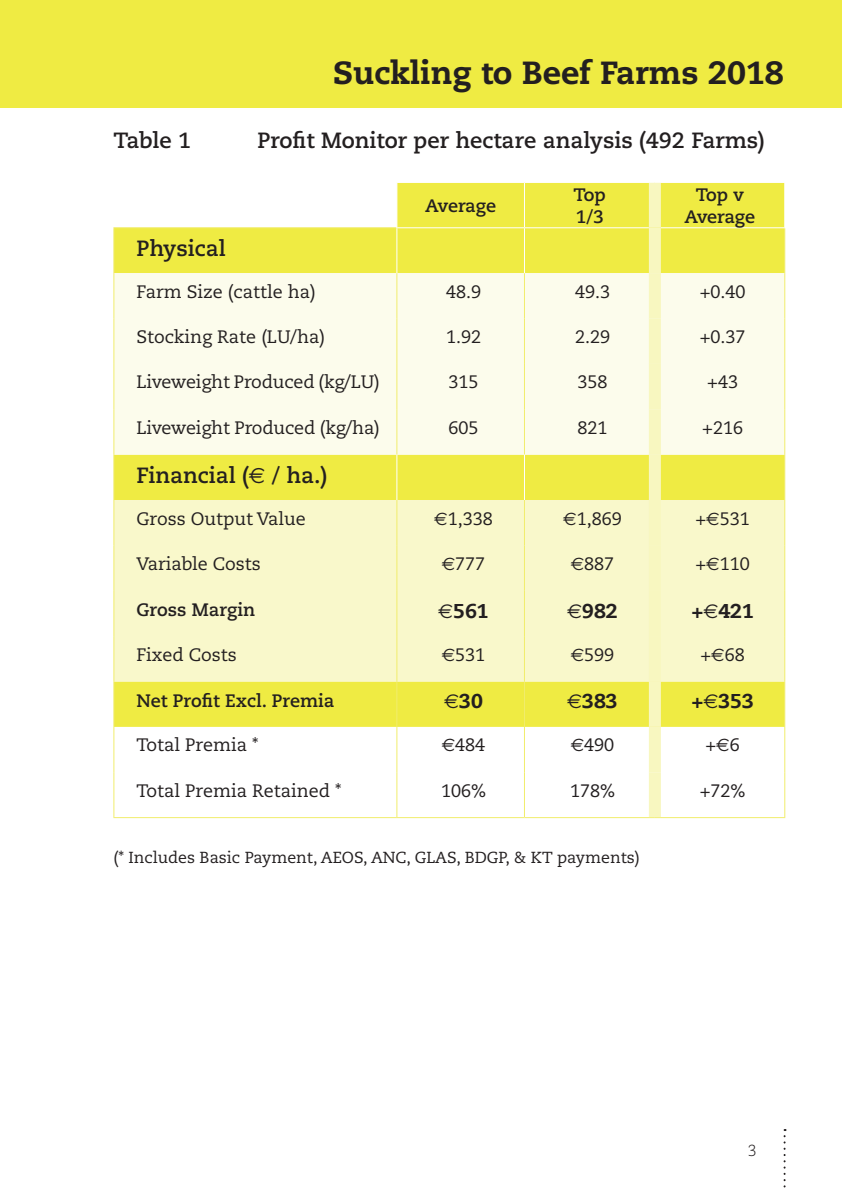
<style>
.page{position:relative;width:842px;height:1191px;background:#fff}
.page>*{position:absolute;margin:0;border:0;box-sizing:border-box;transform-origin:0 0}
.t1{font:800 32px "Caecilia";color:#231f20}
.t2{font:700 22px "Caecilia";color:#231f20}
.t3{font:800 20px "Caecilia";color:#231f20}
.t4{font:18px "Caecilia";color:#231f20}
.t5{font:700 18px/21.6px "Caecilia";color:#231f20}
.t6{font:16px "Caecilia";color:#231f20}
.t7{font:300 16px "Caecilia";color:#231f20}
.s1{font-family:"Euro Sans";font-weight:400}
.s2{font-family:"Euro Sans"}
</style>
<div class="page">
<svg style="left:783px;top:1129px;width:2px;height:59px"></svg>
<div style="left:0;top:0;width:842px;height:108px;background:#efeb43"></div>
<svg style="left:114px;top:183px;width:670px;height:544px;background:#f0ed58"></svg>
<div style="left:114px;top:273px;width:670px;height:181px;background:#fcfcec"></div>
<div style="left:114px;top:500px;width:670px;height:181px;background:#f9f8cb"></div>
<hr style="left:113px;top:227px;width:283px;height:1px;background:#f1ed6d">
<hr style="left:113px;top:228px;width:1px;height:45px;background:#f1ed6d">
<hr style="left:784px;top:228px;width:1px;height:45px;background:#f1ed6d">
<hr style="left:113px;top:273px;width:1px;height:45px;background:#f1ed6d">
<hr style="left:396px;top:273px;width:1px;height:45px;background:#f1ed6d">
<hr style="left:524px;top:273px;width:1px;height:45px;background:#f1ed6d">
<hr style="left:784px;top:273px;width:1px;height:45px;background:#f1ed6d">
<hr style="left:113px;top:318px;width:1px;height:46px;background:#f1ed6d">
<hr style="left:396px;top:318px;width:1px;height:46px;background:#f1ed6d">
<hr style="left:524px;top:318px;width:1px;height:46px;background:#f1ed6d">
<hr style="left:784px;top:318px;width:1px;height:46px;background:#f1ed6d">
<hr style="left:113px;top:364px;width:1px;height:45px;background:#f1ed6d">
<hr style="left:396px;top:364px;width:1px;height:45px;background:#f1ed6d">
<hr style="left:524px;top:364px;width:1px;height:45px;background:#f1ed6d">
<hr style="left:784px;top:364px;width:1px;height:45px;background:#f1ed6d">
<hr style="left:113px;top:409px;width:1px;height:45px;background:#f1ed6d">
<hr style="left:396px;top:409px;width:1px;height:45px;background:#f1ed6d">
<hr style="left:524px;top:409px;width:1px;height:45px;background:#f1ed6d">
<hr style="left:784px;top:409px;width:1px;height:45px;background:#f1ed6d">
<hr style="left:113px;top:454px;width:1px;height:46px;background:#f1ed6d">
<hr style="left:784px;top:454px;width:1px;height:46px;background:#f1ed6d">
<hr style="left:113px;top:500px;width:1px;height:45px;background:#f1ed6d">
<hr style="left:396px;top:500px;width:1px;height:45px;background:#f1ed6d">
<hr style="left:524px;top:500px;width:1px;height:45px;background:#f1ed6d">
<hr style="left:784px;top:500px;width:1px;height:45px;background:#f1ed6d">
<hr style="left:113px;top:545px;width:1px;height:46px;background:#f1ed6d">
<hr style="left:396px;top:545px;width:1px;height:46px;background:#f1ed6d">
<hr style="left:524px;top:545px;width:1px;height:46px;background:#f1ed6d">
<hr style="left:784px;top:545px;width:1px;height:46px;background:#f1ed6d">
<hr style="left:113px;top:591px;width:1px;height:45px;background:#f1ed6d">
<hr style="left:396px;top:591px;width:1px;height:45px;background:#f1ed6d">
<hr style="left:524px;top:591px;width:1px;height:45px;background:#f1ed6d">
<hr style="left:784px;top:591px;width:1px;height:45px;background:#f1ed6d">
<hr style="left:113px;top:636px;width:1px;height:45px;background:#f1ed6d">
<hr style="left:396px;top:636px;width:1px;height:45px;background:#f1ed6d">
<hr style="left:524px;top:636px;width:1px;height:45px;background:#f1ed6d">
<hr style="left:784px;top:636px;width:1px;height:45px;background:#f1ed6d">
<hr style="left:113px;top:681px;width:1px;height:46px;background:#f1ed6d">
<hr style="left:396px;top:681px;width:1px;height:46px;background:#f1ed6d">
<hr style="left:524px;top:681px;width:1px;height:46px;background:#f1ed6d">
<hr style="left:784px;top:681px;width:1px;height:46px;background:#f1ed6d">
<hr style="left:113px;top:727px;width:1px;height:45px;background:#f1ed6d">
<hr style="left:396px;top:727px;width:1px;height:45px;background:#f1ed6d">
<hr style="left:524px;top:727px;width:1px;height:45px;background:#f1ed6d">
<hr style="left:784px;top:727px;width:1px;height:45px;background:#f1ed6d">
<hr style="left:113px;top:772px;width:1px;height:45px;background:#f1ed6d">
<hr style="left:396px;top:772px;width:1px;height:45px;background:#f1ed6d">
<hr style="left:524px;top:772px;width:1px;height:45px;background:#f1ed6d">
<hr style="left:784px;top:772px;width:1px;height:45px;background:#f1ed6d">
<hr style="left:113px;top:817px;width:284px;height:1px;background:#f1ed6d">
<hr style="left:397px;top:817px;width:127px;height:1px;background:#f1ed6d">
<hr style="left:524px;top:817px;width:131px;height:1px;background:#f1ed6d">
<hr style="left:655px;top:817px;width:130px;height:1px;background:#f1ed6d">
<hr style="left:396px;top:183px;width:1px;height:44px;background:#fff">
<hr style="left:524px;top:183px;width:1px;height:44px;background:#fff">
<hr style="left:396px;top:227px;width:128px;height:1px;background:#fff">
<hr style="left:524px;top:227px;width:125px;height:1px;background:#fff">
<hr style="left:661px;top:227px;width:124px;height:1px;background:#fff">
<hr style="left:396px;top:228px;width:1px;height:45px;background:#fff">
<hr style="left:524px;top:228px;width:1px;height:45px;background:#fff">
<hr style="left:396px;top:454px;width:1px;height:46px;background:#fff">
<hr style="left:524px;top:454px;width:1px;height:46px;background:#fff">
<div style="left:649px;top:183px;width:12px;height:45px;background:#f8f7c0"></div>
<div style="left:649px;top:228px;width:12px;height:45px;background:#f8f7c0"></div>
<div style="left:649px;top:273px;width:12px;height:45px;background:#f8f7c0"></div>
<div style="left:649px;top:318px;width:12px;height:46px;background:#f8f7c0"></div>
<div style="left:649px;top:364px;width:12px;height:45px;background:#f8f7c0"></div>
<div style="left:649px;top:409px;width:12px;height:45px;background:#f8f7c0"></div>
<div style="left:649px;top:454px;width:12px;height:46px;background:#f8f7c0"></div>
<div style="left:649px;top:500px;width:12px;height:45px;background:#f8f7c0"></div>
<div style="left:649px;top:545px;width:12px;height:46px;background:#f8f7c0"></div>
<div style="left:649px;top:591px;width:12px;height:45px;background:#f8f7c0"></div>
<div style="left:649px;top:636px;width:12px;height:45px;background:#f8f7c0"></div>
<div style="left:649px;top:681px;width:12px;height:46px;background:#f8f7c0"></div>
<div style="left:649px;top:727px;width:12px;height:45px;background:#f8f7c0"></div>
<div style="left:649px;top:772px;width:12px;height:45px;background:#f8f7c0"></div>
<p class="t1" style="left:333px;top:52px;width:452px">Suckling to Beef Farms 2018</p>
<p class="t2" style="left:113px;top:127px;width:79px">Table 1</p>
<p class="t2" style="left:257px;top:127px;width:509px">Profit Monitor per hectare analysis (492 Farms)</p>
<p class="t5" style="left:425px;top:195px;width:72px">Average</p>
<p class="t5" style="left:573px;top:184px;width:34px">Top<br>1/3</p>
<p class="t5" style="left:684px;top:184px;width:72px;text-align:center">Top v<br>Average</p>
<p class="t2" style="left:137px;top:235px;width:91px">Physical</p>
<p class="t4" style="left:137px;top:281px;width:181px">Farm Size (cattle ha)</p>
<p class="t4" style="left:446px;top:281px;width:37px">48.9</p>
<p class="t4" style="left:575px;top:281px;width:37px">49.3</p>
<p class="t4" style="left:700px;top:281px;width:47px">+0.40</p>
<p class="t4" style="left:137px;top:326px;width:190px">Stocking Rate (LU/ha)</p>
<p class="t4" style="left:446px;top:326px;width:37px">1.92</p>
<p class="t4" style="left:575px;top:326px;width:37px">2.29</p>
<p class="t4" style="left:700px;top:326px;width:47px">+0.37</p>
<p class="t4" style="left:137px;top:372px;width:245px">Liveweight Produced (kg/LU)</p>
<p class="t4" style="left:448px;top:372px;width:32px">315</p>
<p class="t4" style="left:577px;top:372px;width:32px">358</p>
<p class="t4" style="left:707px;top:372px;width:32px">+43</p>
<p class="t4" style="left:137px;top:417px;width:245px">Liveweight Produced (kg/ha)</p>
<p class="t4" style="left:448px;top:417px;width:32px">605</p>
<p class="t4" style="left:577px;top:417px;width:32px">821</p>
<p class="t4" style="left:702px;top:417px;width:42px">+216</p>
<p class="t2" style="left:137px;top:462px;width:192px">Financial (<span class="s1">€</span> / ha.)</p>
<p class="t4" style="left:137px;top:508px;width:171px">Gross Output Value</p>
<p class="t4" style="left:434px;top:508px;width:60px"><span class="s2">€</span>1,338</p>
<p class="t4" style="left:563px;top:508px;width:60px"><span class="s2">€</span>1,869</p>
<p class="t4" style="left:695px;top:508px;width:56px">+<span class="s2">€</span>531</p>
<p class="t4" style="left:137px;top:553px;width:126px">Variable Costs</p>
<p class="t4" style="left:442px;top:553px;width:45px"><span class="s2">€</span>777</p>
<p class="t4" style="left:571px;top:553px;width:45px"><span class="s2">€</span>887</p>
<p class="t4" style="left:695px;top:553px;width:56px">+<span class="s2">€</span>110</p>
<p class="t5" style="left:137px;top:599px;width:120px">Gross Margin</p>
<p class="t3" style="left:438px;top:598px;width:52px"><span class="s1">€</span>561</p>
<p class="t3" style="left:567px;top:598px;width:52px"><span class="s1">€</span>982</p>
<p class="t3" style="left:691px;top:598px;width:64px">+<span class="s1">€</span>421</p>
<p class="t4" style="left:137px;top:644px;width:102px">Fixed Costs</p>
<p class="t4" style="left:442px;top:644px;width:45px"><span class="s2">€</span>531</p>
<p class="t4" style="left:571px;top:644px;width:45px"><span class="s2">€</span>599</p>
<p class="t4" style="left:700px;top:644px;width:46px">+<span class="s2">€</span>68</p>
<p class="t5" style="left:137px;top:690px;width:199px">Net Profit Excl. Premia</p>
<p class="t3" style="left:444px;top:689px;width:40px"><span class="s1">€</span>30</p>
<p class="t3" style="left:567px;top:689px;width:52px"><span class="s1">€</span>383</p>
<p class="t3" style="left:691px;top:689px;width:64px">+<span class="s1">€</span>353</p>
<p class="t4" style="left:137px;top:734px;width:123px">Total Premia *</p>
<p class="t4" style="left:442px;top:734px;width:45px"><span class="s2">€</span>484</p>
<p class="t4" style="left:571px;top:734px;width:45px"><span class="s2">€</span>490</p>
<p class="t4" style="left:705px;top:734px;width:36px">+<span class="s2">€</span>6</p>
<p class="t4" style="left:137px;top:780px;width:206px">Total Premia Retained *</p>
<p class="t4" style="left:441px;top:780px;width:47px">106%</p>
<p class="t4" style="left:570px;top:780px;width:47px">178%</p>
<p class="t4" style="left:700px;top:780px;width:47px">+72%</p>
<p class="t6" style="left:113px;top:848px;width:528px">(* Includes Basic Payment, AEOS, ANC, GLAS, BDGP, &amp; KT payments)</p>
<p class="t7" style="left:748px;top:1141px;width:10px">3</p>
</div>
